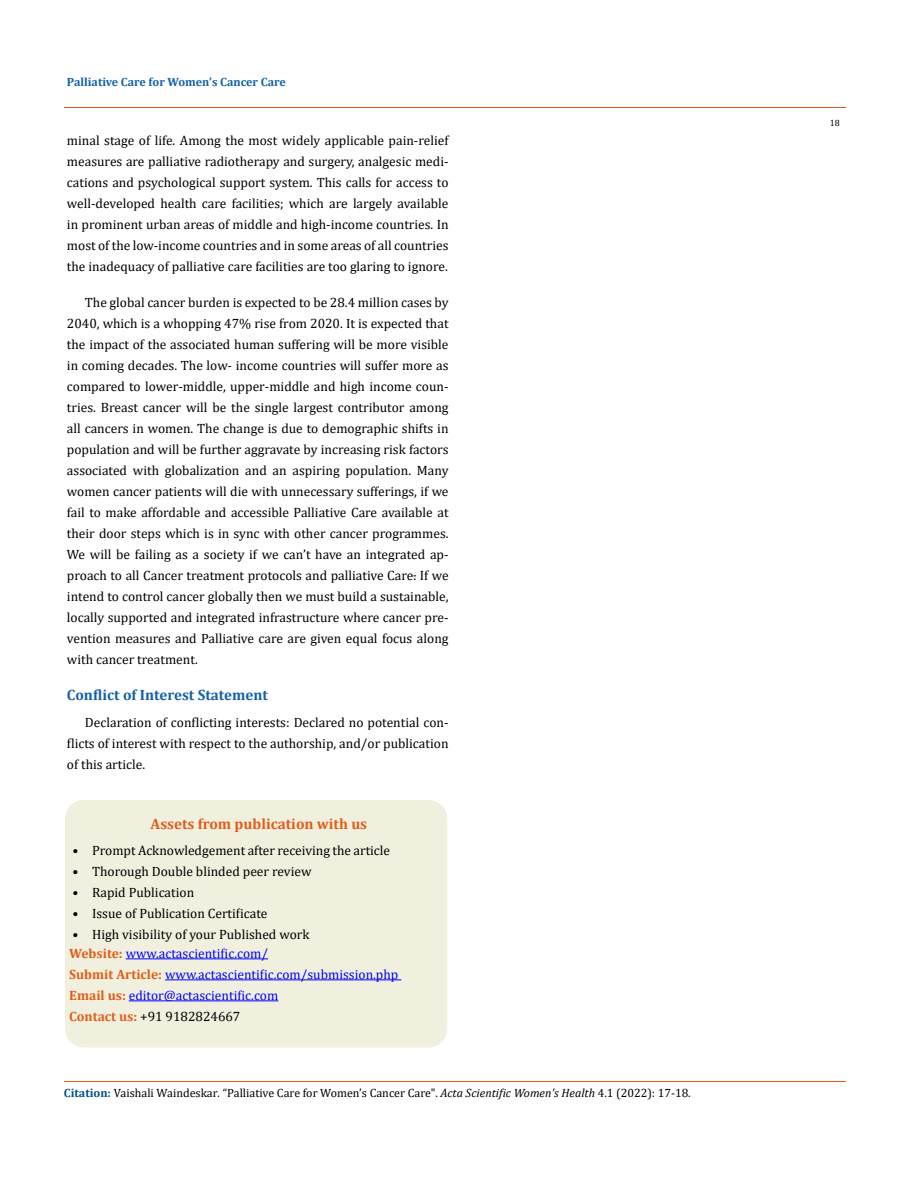
<style>
.page{position:relative;width:917px;height:1188px;background:#fff}
.page>*{position:absolute;margin:0;border:0;box-sizing:border-box;transform-origin:0 0}
.t1{font:700 15px "Cambria";color:#1560a6}
.t2{font:700 15px "Cambria";color:#e05d1a}
.t3{font:13.5px/21px "Cambria";color:#000;text-align:justify}
.t4{font:13.5px/21px "Cambria";color:#00f}
.t5{font:12px "Cambria";color:#000}
.t6{font:700 12px "Cambria";color:#1560a6}
.t7{font:9px "Cambria";color:#000}
.s1{font-weight:700;color:#e05d1a}
.s2{color:#000}
.s3{font-weight:700;color:#035089}
.s4{font-style:italic}
</style>
<div class="page">
<div style="left:66px;top:801px;width:380px;height:246px;background:#f1f0de;border-radius:18px"></div>
<div style="left:65px;top:800px;width:382px;height:247px;border:2px solid #f1f0de;border-radius:18px"></div>
<hr style="left:126px;top:958px;width:142px;height:1px;background:#00f">
<hr style="left:165px;top:979px;width:236px;height:1px;background:#00f">
<hr style="left:129px;top:1000px;width:149px;height:1px;background:#00f">
<hr style="left:64px;top:108px;width:781px;height:1px;background:#e05d1a">
<hr style="left:64px;top:1082px;width:781px;height:1px;background:#e05d1a">
<p class="t6" style="left:67px;top:73px;width:220px">Palliative Care for Women’s Cancer Care</p>
<p class="t3" style="left:67px;top:130px;width:383px">minal stage of life. Among the most widely applicable pain-relief measures are palliative radiotherapy and surgery, analgesic medi&shy;cations and psychological support system. This calls for access to well-developed health care facilities; which are largely available in prominent urban areas of middle and high-income countries. In most of the low-income countries and in some areas of all countries the inadequacy of palliative care facilities are too glaring to ignore.</p>
<p class="t3" style="left:67px;top:292px;width:383px;text-indent:18px">The global cancer burden is expected to be 28.4 million cases by 2040, which is a whopping 47% rise from 2020. It is expected that the impact of the associated human suffering will be more visible in coming decades. The low- income countries will suffer more as compared to lower-middle, upper-middle and high income coun&shy;tries. Breast cancer will be the single largest contributor among all cancers in women. The change is due to demographic shifts in population and will be further aggravate by increasing risk factors associated with globalization and an aspiring population. Many women cancer patients will die with unnecessary sufferings, if we fail to make affordable and accessible Palliative Care available at their door steps which is in sync with other cancer programmes.<br>We will be failing as a society if we can’t have an integrated ap&shy;proach to all Cancer treatment protocols and palliative Care. If we intend to control cancer globally then we must build a sustainable, locally supported and integrated infrastructure where cancer pre&shy;vention measures and Palliative care are given equal focus along with cancer treatment.</p>
<p class="t1" style="left:67px;top:685px;width:203px">Conflict of Interest Statement</p>
<p class="t3" style="left:67px;top:712px;width:383px;text-indent:18px">Declaration of conflicting interests: Declared no potential con&shy;flicts of interest with respect to the authorship, and/or publication of this article.</p>
<p class="t2" style="left:151px;top:813px;width:218px">Assets from publication with us</p>
<p class="t3" style="left:73px;top:839px;width:319px">• Prompt Acknowledgement after receiving the article</p>
<p class="t3" style="left:73px;top:860px;width:240px">• Thorough Double blinded peer review</p>
<p class="t3" style="left:73px;top:881px;width:123px">• Rapid Publication</p>
<p class="t3" style="left:73px;top:902px;width:196px">• Issue of Publication Certificate</p>
<p class="t3" style="left:73px;top:923px;width:238px">• High visibility of your Published work</p>
<p class="t4" style="left:69px;top:943px;width:330px"><span class="s1">Website:</span> www.actascientific.com/<br><span class="s1">Submit Article:</span> www.actascientific.com/submission.php <span class="s1">Email us:</span> editor@actascientific.com<br><span class="s1">Contact us:</span> <span class="s2">+91 9182824667</span></p>
<p class="t5" style="left:64px;top:1086px;width:628px"><span class="s3">Citation:</span> Vaishali Waindeskar<span class="s4">.</span> “Palliative Care for Women’s Cancer Care". <span class="s4">Acta Scientific Women's Health</span> 4.1 (2022): 17-18.</p>
<p class="t7" style="left:829px;top:118px;width:11px">18</p>
</div>
